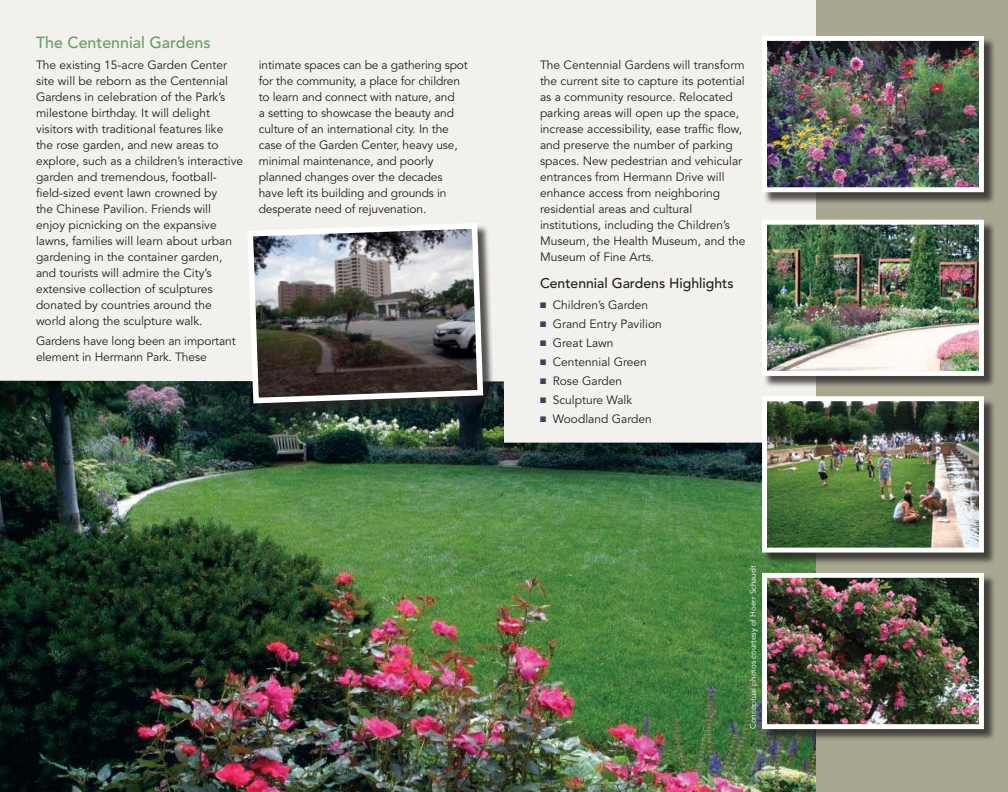
<style>
.page{position:relative;width:1008px;height:792px;background:#fff}
.page>*{position:absolute;margin:0;border:0;box-sizing:border-box;transform-origin:0 0}
.t1{font:500 16px "Avenir";color:#689f61}
.t2{font:500 14px "Avenir";color:#231f20}
.t3{font:12px/16px "Avenir";color:#231f20}
.t4{font:8px "Avenir";color:#fff}
.s1{color:#3d4161}
</style>
<div class="page">
<div style="left:0;top:0;width:839px;height:447px;background:#f2f1ee"></div>
<img style="left:0;top:381px;width:816px;height:411px">
<div style="left:249px;top:224px;width:251px;height:196px;background:#231f20;opacity:.75"></div>
<img style="left:244px;top:223px;width:242px;height:183px">
<div style="left:816px;top:0;width:192px;height:792px;background:#a9a791"></div>
<div style="left:764px;top:38px;width:236px;height:171px;background:#231f20;opacity:.75"></div>
<img style="left:768px;top:42px;width:210px;height:144px">
<div style="left:762px;top:36px;width:222px;height:156px;border:5px solid #fff"></div>
<div style="left:764px;top:221px;width:236px;height:172px;background:#231f20;opacity:.75"></div>
<img style="left:768px;top:226px;width:210px;height:144px">
<div style="left:762px;top:220px;width:222px;height:156px;border:5px solid #fff"></div>
<div style="left:764px;top:398px;width:236px;height:171px;background:#231f20;opacity:.75"></div>
<img style="left:768px;top:402px;width:210px;height:145px">
<div style="left:762px;top:396px;width:222px;height:157px;border:5px solid #fff"></div>
<div style="left:764px;top:574px;width:236px;height:172px;background:#231f20;opacity:.75"></div>
<img style="left:768px;top:579px;width:210px;height:144px">
<div style="left:762px;top:573px;width:222px;height:156px;border:5px solid #fff"></div>
<h1 class="t1" style="left:36px;top:33px;width:176px">The Centennial Gardens</h1>
<p class="t3" style="left:36px;top:57px;width:209px">The existing 15-acre Garden Center site will be reborn as the Centennial Gardens in celebration of the Park’s milestone birthday. It will delight visitors with traditional features like the rose garden, and new areas to explore, such as a children’s interactive garden and tremendous, football&shy;field-sized event lawn crowned by<br>the Chinese Pavilion. Friends will enjoy picnicking on the expansive lawns, families will learn about urban gardening in the container garden, and tourists will admire the City’s extensive collection of sculptures donated by countries around the world along the sculpture walk.</p>
<p class="t3" style="left:36px;top:333px;width:201px">Gardens have long been an important element in Hermann Park. These</p>
<p class="t3" style="left:259px;top:57px;width:211px">intimate spaces can be a gathering spot for the community, a place for children to learn and connect with nature, and<br>a setting to showcase the beauty and culture of an international city. In the case of the Garden Center, heavy use, minimal maintenance, and poorly planned changes over the decades have left its building and grounds in desperate need of rejuvenation.</p>
<p class="t3" style="left:540px;top:57px;width:207px">The Centennial Gardens will transform the current site to capture its potential as a community resource. Relocated parking areas will open up the space, increase accessibility, ease traffic flow, and preserve the number of parking spaces. New pedestrian and vehicular entrances from Hermann Drive will enhance access from neighboring residential areas and cultural institutions, including the Children’s Museum, the Health Museum, and the Museum of Fine Arts.</p>
<p class="t2" style="left:540px;top:276px;width:195px">Centennial Gardens Highlights</p>
<p class="t3" style="left:540px;top:297px;width:110px"><span class="s1">■</span> Children’s Garden</p>
<p class="t3" style="left:540px;top:316px;width:123px"><span class="s1">■</span> Grand Entry Pavilion</p>
<p class="t3" style="left:540px;top:335px;width:75px"><span class="s1">■</span> Great Lawn</p>
<p class="t3" style="left:540px;top:354px;width:108px"><span class="s1">■</span> Centennial Green</p>
<p class="t3" style="left:540px;top:373px;width:84px"><span class="s1">■</span> Rose Garden</p>
<p class="t3" style="left:540px;top:392px;width:94px"><span class="s1">■</span> Sculpture Walk</p>
<p class="t3" style="left:540px;top:412px;width:113px"><span class="s1">■</span> Woodland Garden</p>
<p class="t4" style="left:748px;top:729px;width:165px;rotate:-90deg">Conceptual photos courtesy of Hoerr Schaudt</p>
</div>
